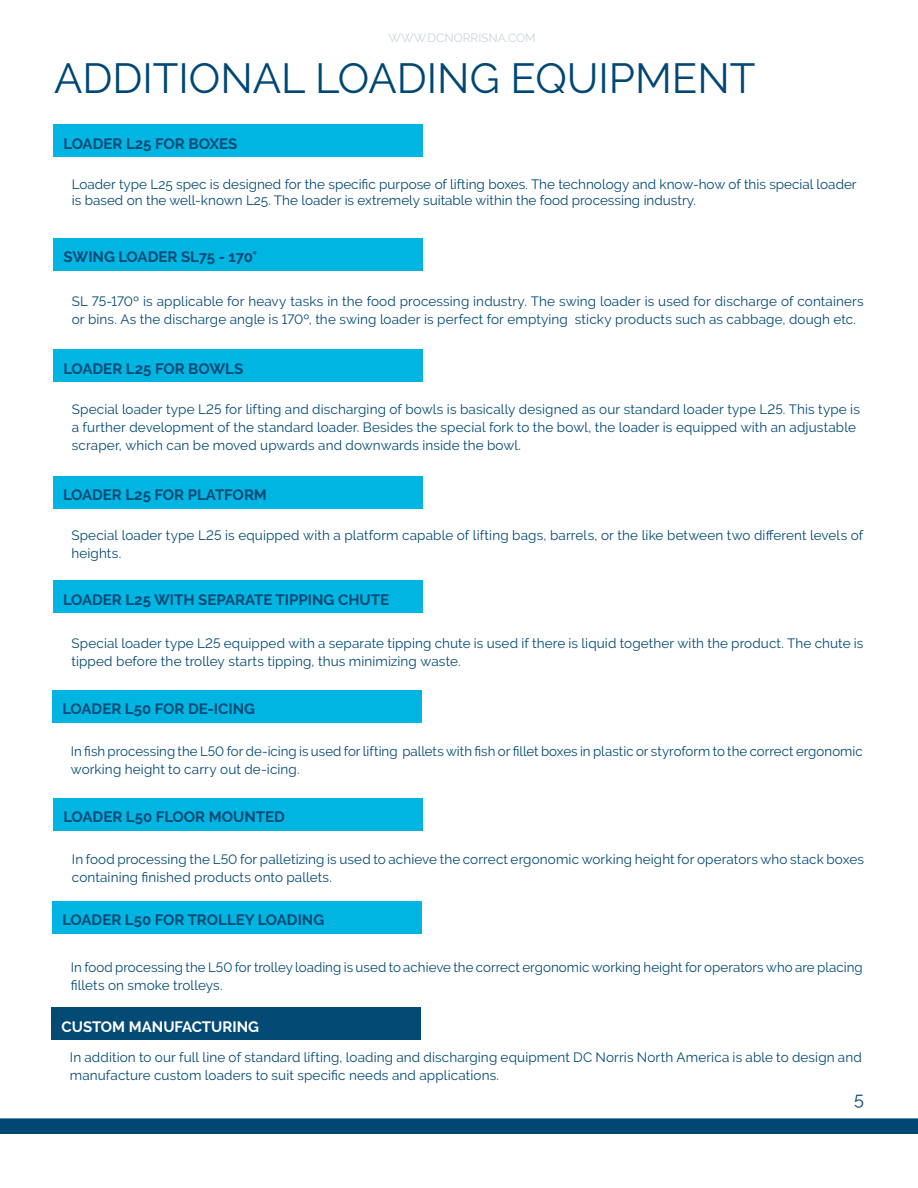
<style>
.page{position:relative;width:918px;height:1188px;background:#fff}
.page>*{position:absolute;margin:0;border:0;box-sizing:border-box;transform-origin:0 0}
.t1{font:42px "Raleway";color:#004774}
.t2{font:18px "Raleway";color:#0a4874}
.t3{font:700 15px "Raleway";color:#034a75}
.t4{font:700 15px "Raleway";color:#fff}
.t5{font:13.5px/18px "Raleway";letter-spacing:.01em;color:#034a75}
.t6{font:12px "Raleway";color:#cad5d8}
</style>
<div class="page">
<div style="left:0;top:1118px;width:918px;height:16px;background:#004774"></div>
<div style="left:53px;top:124px;width:370px;height:33px;background:#00b5e2"></div>
<div style="left:53px;top:238px;width:370px;height:32px;background:#00b5e2"></div>
<div style="left:53px;top:350px;width:370px;height:32px;background:#00b5e2"></div>
<div style="left:53px;top:476px;width:370px;height:33px;background:#00b5e2"></div>
<div style="left:53px;top:580px;width:370px;height:33px;background:#00b5e2"></div>
<div style="left:52px;top:690px;width:370px;height:33px;background:#00b5e2"></div>
<div style="left:53px;top:798px;width:370px;height:33px;background:#00b5e2"></div>
<div style="left:52px;top:901px;width:370px;height:32px;background:#00b5e2"></div>
<div style="left:51px;top:1008px;width:370px;height:32px;background:#034a75"></div>
<p class="t6" style="left:389px;top:31px;width:149px">WWW.DCNORRISNA.COM</p>
<h1 class="t1" style="left:54px;top:54px;width:703px">ADDITIONAL LOADING EQUIPMENT</h1>
<p class="t3" style="left:64px;top:135px;width:175px">LOADER L25 FOR BOXES</p>
<p class="t5" style="left:72px;top:176px;width:786px;line-height:16.2px">Loader type L25 spec is designed for the specific purpose of lifting boxes. The technology and know-how of this special loader is based on the well-known L25. The loader is extremely suitable within the food processing industry.</p>
<p class="t3" style="left:64px;top:248px;width:195px">SWING LOADER SL75 - 170°</p>
<p class="t5" style="left:72px;top:292px;width:794px">SL 75-170º is applicable for heavy tasks in the food processing industry. The swing loader is used for discharge of containers or bins. As the discharge angle is 170º, the swing loader is perfect for emptying sticky products such as cabbage, dough etc.</p>
<p class="t3" style="left:63px;top:360px;width:181px">LOADER L25 FOR BOWLS</p>
<p class="t5" style="left:72px;top:400px;width:790px">Special loader type L25 for lifting and discharging of bowls is basically designed as our standard loader type L25. This type is a further development of the standard loader. Besides the special fork to the bowl, the loader is equipped with an adjustable scraper, which can be moved upwards and downwards inside the bowl.</p>
<p class="t3" style="left:63px;top:486px;width:205px">LOADER L25 FOR PLATFORM</p>
<p class="t5" style="left:71px;top:526px;width:793px">Special loader type L25 is equipped with a platform capable of lifting bags, barrels, or the like between two different levels of heights.</p>
<p class="t3" style="left:63px;top:591px;width:327px">LOADER L25 WITH SEPARATE TIPPING CHUTE</p>
<p class="t5" style="left:71px;top:634px;width:794px">Special loader type L25 equipped with a separate tipping chute is used if there is liquid together with the product. The chute is tipped before the trolley starts tipping, thus minimizing waste.</p>
<p class="t3" style="left:62px;top:700px;width:194px">LOADER L50 FOR DE-ICING</p>
<p class="t5" style="left:71px;top:742px;width:793px">In fish processing the L50 for de-icing is used for lifting pallets with fish or fillet boxes in plastic or styroform to the correct ergonomic working height to carry out de-icing.</p>
<p class="t3" style="left:64px;top:808px;width:223px">LOADER L50 FLOOR MOUNTED</p>
<p class="t5" style="left:72px;top:850px;width:794px">In food processing the L50 for palletizing is used to achieve the correct ergonomic working height for operators who stack boxes containing finished products onto pallets.</p>
<p class="t3" style="left:62px;top:911px;width:263px">LOADER L50 FOR TROLLEY LOADING</p>
<p class="t5" style="left:71px;top:958px;width:793px">In food processing the L50 for trolley loading is used to achieve the correct ergonomic working height for operators who are placing fillets on smoke trolleys.</p>
<p class="t4" style="left:62px;top:1018px;width:199px">CUSTOM MANUFACTURING</p>
<p class="t5" style="left:70px;top:1048px;width:794px">In addition to our full line of standard lifting, loading and discharging equipment DC Norris North America is able to design and manufacture custom loaders to suit specific needs and applications.</p>
<h2 class="t2" style="left:854px;top:1089px;width:11px">5</h2>
</div>
